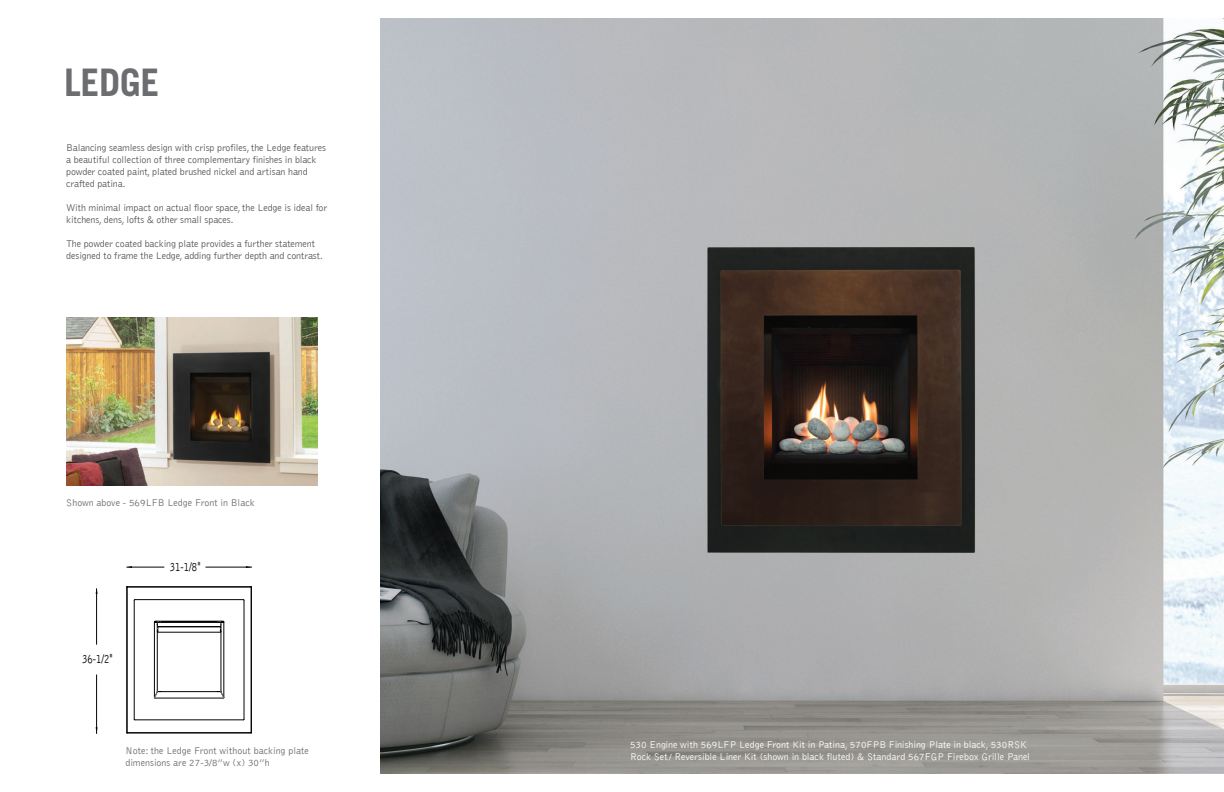
<style>
.page{position:relative;width:1224px;height:792px;background:#fff}
.page>*{position:absolute;margin:0;border:0;box-sizing:border-box;transform-origin:0 0}
.t1{font:700 38px "Trade Gothic LT Std";letter-spacing:-.01em;color:#6c6d70}
.t2{font:300 13px "Bell Gothic";color:#040503;scale:.75 1}
.t3{font:300 10px/12px "Bell Gothic";letter-spacing:-.01em;color:#57585a}
.t4{font:300 10px/12px "Bell Gothic";color:#fff}
.t5{font:300 10px/12px "Bell Gothic";color:#6c6d70}
.s1{font-size:9px}
</style>
<div class="page">
<img style="left:380px;top:18px;width:844px;height:756px">
<hr style="left:127px;top:732px;width:124px;height:1px;background:#040503">
<hr style="left:127px;top:733px;width:124px;height:1px;background:#040503">
<hr style="left:127px;top:587px;width:1px;height:146px;background:#040503">
<hr style="left:251px;top:587px;width:1px;height:146px;background:#040503">
<hr style="left:127px;top:587px;width:124px;height:1px;background:#040503">
<hr style="left:221px;top:622px;width:1px;height:70px;background:#040503">
<hr style="left:158px;top:691px;width:63px;height:1px;background:#040503">
<hr style="left:157px;top:622px;width:1px;height:70px;background:#040503">
<hr style="left:154px;top:622px;width:1px;height:76px;background:#040503">
<hr style="left:135px;top:599px;width:108px;height:1px;background:#040503">
<hr style="left:244px;top:600px;width:1px;height:119px;background:#040503">
<hr style="left:135px;top:720px;width:108px;height:1px;background:#040503">
<hr style="left:134px;top:600px;width:1px;height:119px;background:#040503">
<hr style="left:224px;top:622px;width:1px;height:76px;background:#040503">
<hr style="left:155px;top:698px;width:68px;height:1px;background:#040503">
<hr style="left:158px;top:627px;width:62px;height:1px;background:#040503">
<hr style="left:158px;top:626px;width:62px;height:1px;background:#040503">
<hr style="left:158px;top:632px;width:62px;height:1px;background:#040503">
<hr style="left:157px;top:622px;width:65px;height:1px;background:#040503">
<hr style="left:157px;top:621px;width:64px;height:1px;background:#040503">
<svg style="left:217px;top:691px;width:7px;height:7px"></svg>
<svg style="left:154px;top:691px;width:8px;height:7px"></svg>
<svg style="left:154px;top:621px;width:7px;height:11px"></svg>
<svg style="left:218px;top:621px;width:6px;height:11px"></svg>
<hr style="left:127px;top:567px;width:37px;height:1px;background:#040503">
<hr style="left:206px;top:567px;width:46px;height:1px;background:#040503">
<hr style="left:96px;top:589px;width:1px;height:55px;background:#040503">
<hr style="left:96px;top:675px;width:1px;height:59px;background:#040503">
<img style="left:66px;top:318px;width:251px;height:168px">
<h1 class="t1" style="left:64px;top:59px;width:97px">LEDGE</h1>
<p class="t3" style="left:66px;top:142px;width:261px">Balancing seamless design with crisp profiles, the Ledge features a beautiful collection of three complementary finishes in black powder coated paint, plated brushed nickel and artisan hand crafted patina.</p>
<p class="t3" style="left:66px;top:202px;width:263px">With minimal impact on actual floor space, the Ledge is ideal for kitchens, dens, lofts &amp; other small spaces.</p>
<p class="t3" style="left:66px;top:238px;width:258px">The powder coated backing plate provides a further statement designed to frame the Ledge, adding further depth and contrast.</p>
<p class="t5" style="left:66px;top:497px;width:190px">Shown above - 569LFB Ledge Front in Black</p>
<h2 class="t2" style="left:82px;top:652px;width:43px">36-1/2"</h2>
<h2 class="t2" style="left:170px;top:560px;width:43px">31-1/8"</h2>
<p class="t5" style="left:126px;top:745px;width:185px">Note: the Ledge Front without backing plate dimensions are 27-3/8”w (x) 30”h</p>
<p class="t4" style="left:630px;top:739px;width:402px">530 Engine with 569LFP Ledge Front Kit in Patina, 570FPB Finishing Plate in black, 530RSK<br>Rock Set <span class="s1">/</span> Reversible Liner Kit (shown in black fluted) &amp; Standard 567FGP Firebox Grille Panel</p>
</div>
